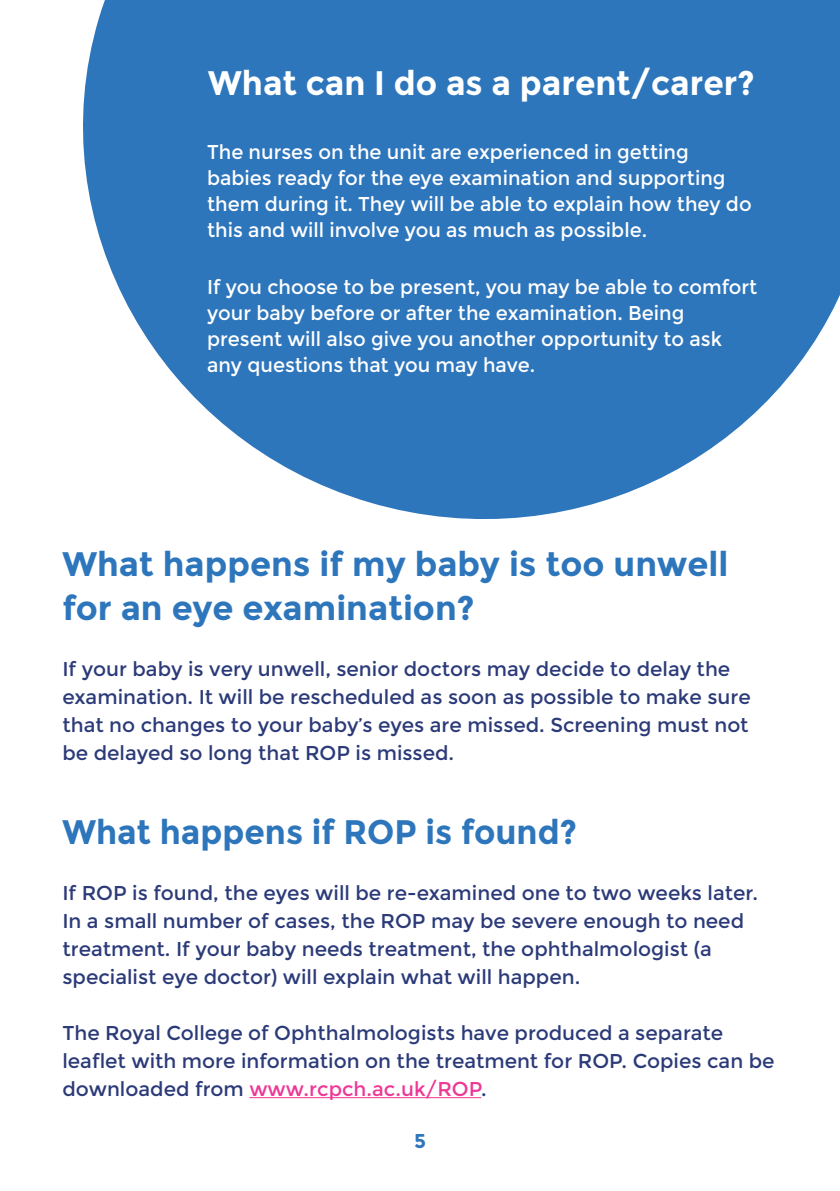
<style>
.page{position:relative;width:840px;height:1191px;background:#fff}
.page>*{position:absolute;margin:0;border:0;box-sizing:border-box;transform-origin:0 0}
.t1{font:700 34px/44px "Montserrat";color:#2e76bc}
.t2{font:700 34px "Montserrat";color:#fff}
.t3{font:20px/28px "Montserrat";color:#2b3a78}
.t4{font:20px/26px "Montserrat";color:#fff}
.t5{font:700 20px "Montserrat";color:#2e76bc}
.s1{color:#ed3896}
</style>
<div class="page">
<svg style="left:83px;top:0;width:756px;height:519px;background:#4d8ac6"></svg>
<hr style="left:249px;top:1097px;width:232px;height:1px;background:#ed3896">
<p class="t2" style="left:208px;top:63px;width:547px">What can I do as a parent/carer?</p>
<p class="t4" style="left:207px;top:139px;width:545px">The nurses on the unit are experienced in getting babies ready for the eye examination and supporting them during it. They will be able to explain how they do this and will involve you as much as possible.</p>
<p class="t4" style="left:207px;top:274px;width:551px">If you choose to be present, you may be able to comfort your baby before or after the examination. Being present will also give you another opportunity to ask any questions that you may have.</p>
<p class="t1" style="left:62px;top:542px;width:667px">What happens if my baby is too unwell for an eye examination?</p>
<p class="t3" style="left:62px;top:655px;width:689px">If your baby is very unwell, senior doctors may decide to delay the examination. It will be rescheduled as soon as possible to make sure that no changes to your baby’s eyes are missed. Screening must not be delayed so long that ROP is missed.</p>
<p class="t1" style="left:62px;top:810px;width:515px">What happens if ROP is found?</p>
<p class="t3" style="left:62px;top:879px;width:696px">If ROP is found, the eyes will be re-examined one to two weeks later.<br>In a small number of cases, the ROP may be severe enough to need treatment. If your baby needs treatment, the ophthalmologist (a specialist eye doctor) will explain what will happen.</p>
<p class="t3" style="left:62px;top:1019px;width:713px">The Royal College of Ophthalmologists have produced a separate leaflet with more information on the treatment for ROP. Copies can be downloaded from <span class="s1">www.rcpch.ac.uk/ROP</span>.</p>
<p class="t5" style="left:414px;top:1129px;width:13px">5</p>
</div>
